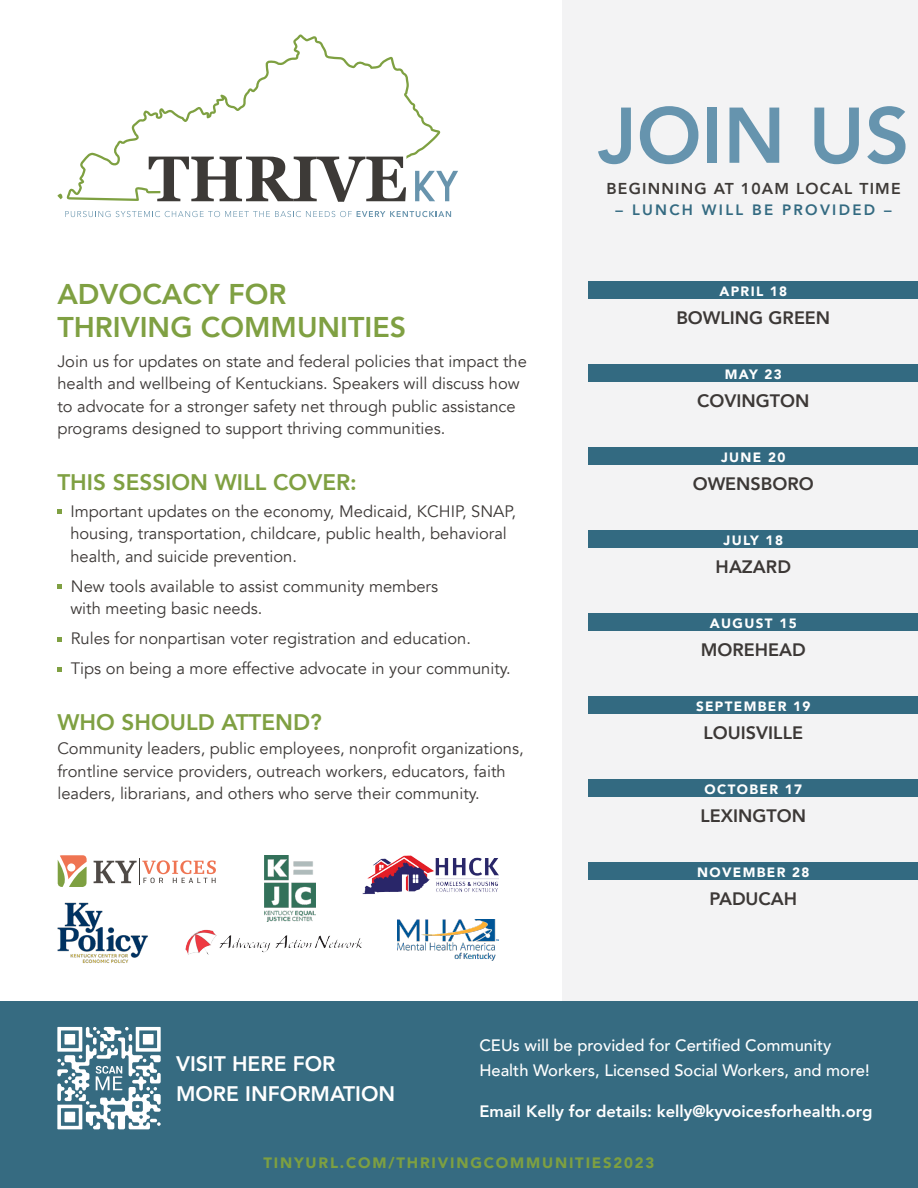
<style>
.page{position:relative;width:918px;height:1188px;background:#fff}
.page>*{position:absolute;margin:0;border:0;box-sizing:border-box;transform-origin:0 0}
.t1{font:800 78px "Avenir";color:#6694ae}
.t2{font:800 28.5px "Avenir";color:#7fa042}
.t3{font:800 22.5px "Avenir";color:#7fa042}
.t4{font:800 21px "Avenir";color:#fff}
.t5{font:800 18px "Avenir";color:#3c3836}
.t6{font:16.5px/22.5px "Avenir";color:#3c3836}
.t7{font:500 16.5px "Avenir";color:#fff}
.t8{font:800 16.5px "Avenir";color:#fff}
.t9{font:800 15.75px "Avenir";letter-spacing:.075em;color:#3e3a37}
.t10{font:900 15px "Avenir";letter-spacing:.12em;color:#7ea041}
.t11{font:800 15px "Avenir";letter-spacing:.15em;color:#336a81}
.t12{font:900 13.5px "Avenir";letter-spacing:.1em;color:#fff}
</style>
<div class="page">
<div style="left:563px;top:0;width:355px;height:1002px;background:#f3f3f4"></div>
<svg style="left:66px;top:34px;width:375px;height:167px"></svg>
<svg style="left:57px;top:193px;width:5px;height:6px"></svg>
<svg style="left:149px;top:157px;width:257px;height:45px"></svg>
<svg style="left:415px;top:171px;width:43px;height:30px"></svg>
<svg style="left:65px;top:211px;width:386px;height:6px"></svg>
<svg style="left:57px;top:509px;width:5px;height:5px"></svg>
<svg style="left:57px;top:584px;width:5px;height:5px"></svg>
<svg style="left:57px;top:637px;width:5px;height:4px"></svg>
<svg style="left:57px;top:667px;width:5px;height:4px"></svg>
<div style="left:0;top:1002px;width:918px;height:186px;background:#366b81"></div>
<img style="left:264px;top:856px;width:52px;height:66px">
<img style="left:185px;top:929px;width:177px;height:26px">
<img style="left:57px;top:902px;width:91px;height:61px">
<img style="left:362px;top:856px;width:137px;height:38px">
<img style="left:397px;top:919px;width:101px;height:41px">
<svg style="left:58px;top:855px;width:29px;height:32px"></svg>
<svg style="left:94px;top:858px;width:122px;height:27px"></svg>
<div style="left:589px;top:281px;width:329px;height:18px;background:#336a81"></div>
<div style="left:589px;top:364px;width:329px;height:18px;background:#336a81"></div>
<div style="left:589px;top:447px;width:329px;height:18px;background:#336a81"></div>
<div style="left:589px;top:530px;width:329px;height:18px;background:#336a81"></div>
<div style="left:589px;top:613px;width:329px;height:18px;background:#336a81"></div>
<div style="left:589px;top:696px;width:329px;height:18px;background:#336a81"></div>
<div style="left:589px;top:779px;width:329px;height:18px;background:#336a81"></div>
<div style="left:589px;top:862px;width:329px;height:18px;background:#336a81"></div>
<svg style="left:57px;top:1027px;width:104px;height:102px"></svg>
<p class="t2" style="left:57px;top:272px;width:231px">ADVOCACY FOR</p>
<p class="t2" style="left:57px;top:305px;width:350px">THRIVING COMMUNITIES</p>
<p class="t6" style="left:57px;top:350px;width:471px">Join us for updates on state and federal policies that impact the health and wellbeing of Kentuckians. Speakers will discuss how to advocate for a stronger safety net through public assistance programs designed to support thriving communities.</p>
<p class="t3" style="left:57px;top:464px;width:301px">THIS SESSION WILL COVER:</p>
<p class="t6" style="left:70px;top:500px;width:447px">Important updates on the economy, Medicaid, KCHIP, SNAP,</p>
<p class="t6" style="left:70px;top:523px;width:438px">housing, transportation, childcare, public health, behavioral health, and suicide prevention.</p>
<p class="t6" style="left:71px;top:575px;width:369px">New tools available to assist community members</p>
<p class="t6" style="left:70px;top:598px;width:194px">with meeting basic needs.</p>
<p class="t6" style="left:71px;top:628px;width:402px">Rules for nonpartisan voter registration and education.</p>
<p class="t6" style="left:71px;top:658px;width:441px">Tips on being a more effective advocate in your community.</p>
<p class="t3" style="left:57px;top:704px;width:266px">WHO SHOULD ATTEND?</p>
<p class="t6" style="left:57px;top:737px;width:468px">Community leaders, public employees, nonprofit organizations, frontline service providers, outreach workers, educators, faith leaders, librarians, and others who serve their community.</p>
<p class="t1" style="left:598px;top:75px;width:313px">JOIN US</p>
<p class="t9" style="left:607px;top:177px;width:296px">BEGINNING AT 10AM LOCAL TIME</p>
<p class="t11" style="left:616px;top:198px;width:277px">– LUNCH WILL BE PROVIDED –</p>
<p class="t12" style="left:719px;top:279px;width:69px">APRIL 18</p>
<p class="t5" style="left:676px;top:304px;width:155px">BOWLING GREEN</p>
<p class="t12" style="left:725px;top:362px;width:59px">MAY 23</p>
<p class="t5" style="left:697px;top:387px;width:114px">COVINGTON</p>
<p class="t12" style="left:721px;top:445px;width:66px">JUNE 20</p>
<p class="t5" style="left:693px;top:470px;width:123px">OWENSBORO</p>
<p class="t12" style="left:724px;top:528px;width:61px">JULY 18</p>
<p class="t5" style="left:716px;top:553px;width:77px">HAZARD</p>
<p class="t12" style="left:710px;top:611px;width:88px">AUGUST 15</p>
<p class="t5" style="left:701px;top:636px;width:106px">MOREHEAD</p>
<p class="t12" style="left:696px;top:694px;width:116px">SEPTEMBER 19</p>
<p class="t5" style="left:704px;top:719px;width:101px">LOUISVILLE</p>
<p class="t12" style="left:705px;top:777px;width:99px">OCTOBER 17</p>
<p class="t5" style="left:701px;top:802px;width:107px">LEXINGTON</p>
<p class="t12" style="left:697px;top:860px;width:114px">NOVEMBER 28</p>
<p class="t5" style="left:709px;top:885px;width:89px">PADUCAH</p>
<p class="t4" style="left:176px;top:1047px;width:161px">VISIT HERE FOR</p>
<p class="t4" style="left:176px;top:1077px;width:221px">MORE INFORMATION</p>
<p class="t7" style="left:479px;top:1031px;width:354px">CEUs will be provided for Certified Community</p>
<p class="t7" style="left:479px;top:1056px;width:392px">Health Workers, Licensed Social Workers, and more!</p>
<p class="t8" style="left:479px;top:1098px;width:395px">Email Kelly for details: kelly@kyvoicesforhealth.org</p>
<p class="t10" style="left:263px;top:1150px;width:393px">TINYURL.COM/THRIVINGCOMMUNITIES2023</p>
</div>
